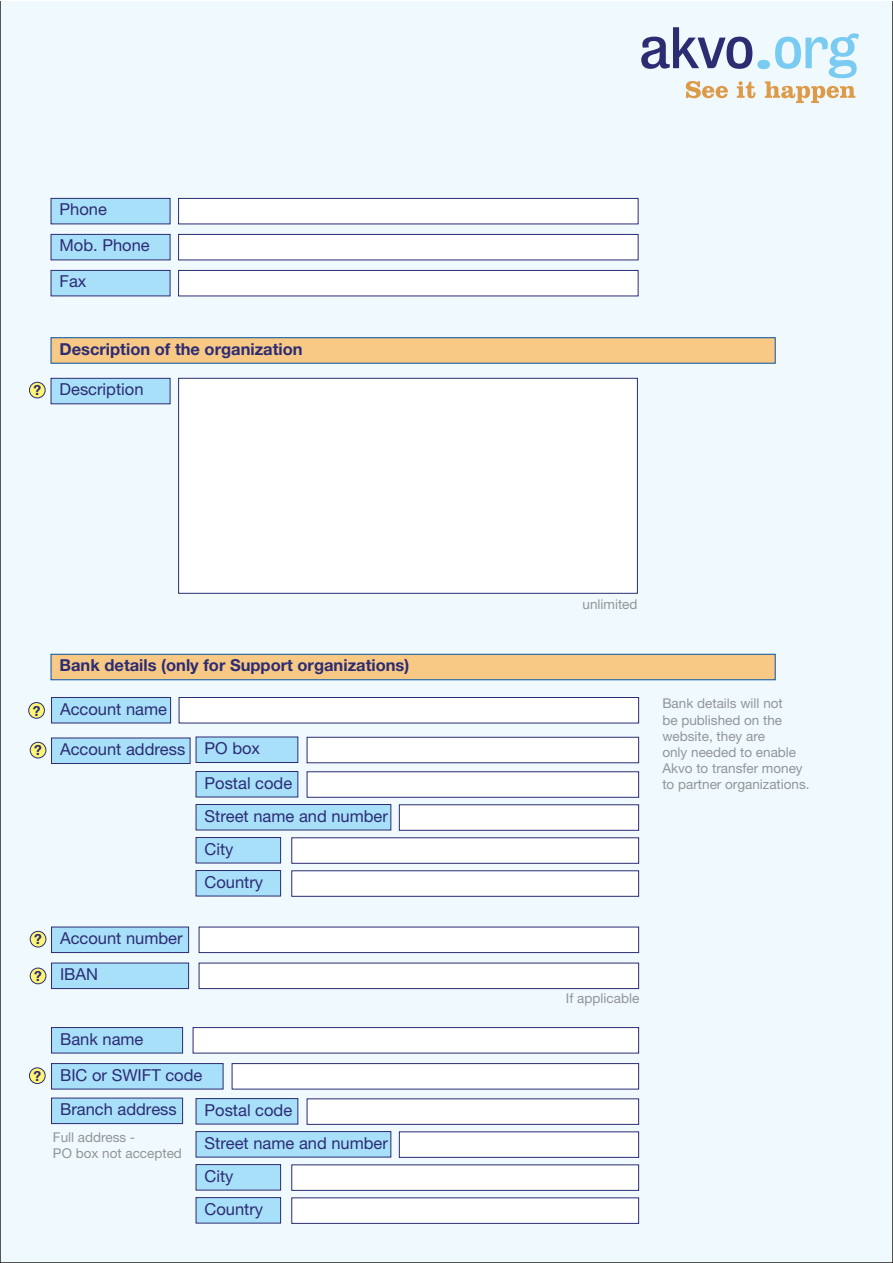
<style>
.page{position:relative;width:893px;height:1263px;background:#fff}
.page>*{position:absolute;margin:0;border:0;box-sizing:border-box;transform-origin:0 0}
.t1{font:16.5px/36px "Helvetica Neue";color:#2c2c73}
.t2{font:700 16.5px "Helvetica Neue";color:#2c2c73}
.t3{font:700 13.8px "Helvetica Neue";color:#2c2c73}
.t4{font:13.5px/16.2px "Helvetica Neue";color:#939598}
</style>
<div class="page">
<div style="left:0;top:1px;width:892px;height:1262px;background:#f0f9fd"></div>
<div style="left:51px;top:198px;width:119px;height:26px;background:#a8dff9;border:1px solid #2c2c73"></div>
<div style="left:51px;top:337px;width:725px;height:27px;background:#f8c885;border:1px solid #0353a5"></div>
<div style="left:51px;top:654px;width:725px;height:26px;background:#f8c885;border:1px solid #0353a5"></div>
<div style="left:51px;top:378px;width:119px;height:26px;background:#a8dff9;border:1px solid #2c2c73"></div>
<div style="left:178px;top:378px;width:460px;height:216px;background:#fff;border:1px solid #2c2c73"></div>
<div style="left:178px;top:198px;width:460px;height:26px;background:#fff;border:1px solid #2c2c73"></div>
<div style="left:51px;top:234px;width:119px;height:26px;background:#a8dff9;border:1px solid #2c2c73"></div>
<div style="left:178px;top:234px;width:460px;height:26px;background:#fff;border:1px solid #2c2c73"></div>
<div style="left:51px;top:270px;width:119px;height:26px;background:#a8dff9;border:1px solid #2c2c73"></div>
<div style="left:178px;top:270px;width:460px;height:26px;background:#fff;border:1px solid #2c2c73"></div>
<svg style="left:641px;top:27px;width:111px;height:42px"></svg>
<div style="left:757px;top:60px;width:13px;height:9px;background:#7acbf1;border-radius:50%"></div>
<svg style="left:686px;top:81px;width:42px;height:17px"></svg>
<svg style="left:737px;top:81px;width:18px;height:17px"></svg>
<svg style="left:765px;top:33px;width:94px;height:70px"></svg>
<div style="left:29px;top:382px;width:16px;height:16px;background:#fff575;border-radius:50%"></div>
<div style="left:29px;top:382px;width:17px;height:16px;border:1px solid #2c2c73;border-radius:50%"></div>
<div style="left:51px;top:697px;width:120px;height:26px;background:#a8dff9;border:1px solid #2c2c73"></div>
<div style="left:179px;top:697px;width:460px;height:26px;background:#fff;border:1px solid #2c2c73"></div>
<div style="left:51px;top:1027px;width:132px;height:26px;background:#a8dff9;border:1px solid #2c2c73"></div>
<div style="left:193px;top:1027px;width:446px;height:26px;background:#fff;border:1px solid #2c2c73"></div>
<div style="left:51px;top:1063px;width:172px;height:26px;background:#a8dff9;border:1px solid #2c2c73"></div>
<div style="left:232px;top:1063px;width:407px;height:26px;background:#fff;border:1px solid #2c2c73"></div>
<div style="left:51px;top:963px;width:138px;height:26px;background:#a8dff9;border:1px solid #2c2c73"></div>
<div style="left:199px;top:963px;width:440px;height:26px;background:#fff;border:1px solid #2c2c73"></div>
<div style="left:51px;top:927px;width:138px;height:26px;background:#a8dff9;border:1px solid #2c2c73"></div>
<div style="left:199px;top:927px;width:440px;height:26px;background:#fff;border:1px solid #2c2c73"></div>
<div style="left:51px;top:1098px;width:132px;height:26px;background:#a8dff9;border:1px solid #2c2c73"></div>
<div style="left:51px;top:738px;width:139px;height:26px;background:#a8dff9;border:1px solid #2c2c73"></div>
<div style="left:196px;top:1131px;width:195px;height:26px;background:#a8dff9;border:1px solid #2c2c73"></div>
<div style="left:399px;top:1131px;width:240px;height:27px;background:#fff;border:1px solid #2c2c73"></div>
<div style="left:196px;top:1098px;width:102px;height:26px;background:#a8dff9;border:1px solid #2c2c73"></div>
<div style="left:307px;top:1098px;width:332px;height:27px;background:#fff;border:1px solid #2c2c73"></div>
<div style="left:196px;top:1164px;width:85px;height:26px;background:#a8dff9;border:1px solid #2c2c73"></div>
<div style="left:291px;top:1164px;width:348px;height:27px;background:#fff;border:1px solid #2c2c73"></div>
<div style="left:196px;top:1197px;width:85px;height:26px;background:#a8dff9;border:1px solid #2c2c73"></div>
<div style="left:291px;top:1197px;width:348px;height:27px;background:#fff;border:1px solid #2c2c73"></div>
<div style="left:196px;top:804px;width:195px;height:26px;background:#a8dff9;border:1px solid #2c2c73"></div>
<div style="left:399px;top:804px;width:240px;height:27px;background:#fff;border:1px solid #2c2c73"></div>
<div style="left:196px;top:771px;width:102px;height:26px;background:#a8dff9;border:1px solid #2c2c73"></div>
<div style="left:307px;top:771px;width:332px;height:27px;background:#fff;border:1px solid #2c2c73"></div>
<div style="left:196px;top:737px;width:102px;height:26px;background:#a8dff9;border:1px solid #2c2c73"></div>
<div style="left:307px;top:737px;width:332px;height:26px;background:#fff;border:1px solid #2c2c73"></div>
<div style="left:196px;top:837px;width:85px;height:26px;background:#a8dff9;border:1px solid #2c2c73"></div>
<div style="left:291px;top:837px;width:348px;height:27px;background:#fff;border:1px solid #2c2c73"></div>
<div style="left:196px;top:870px;width:85px;height:26px;background:#a8dff9;border:1px solid #2c2c73"></div>
<div style="left:291px;top:870px;width:348px;height:27px;background:#fff;border:1px solid #2c2c73"></div>
<div style="left:29px;top:702px;width:15px;height:16px;background:#fff575;border-radius:50%"></div>
<div style="left:28px;top:702px;width:17px;height:17px;border:1px solid #2c2c73;border-radius:50%"></div>
<div style="left:30px;top:742px;width:16px;height:16px;background:#fff575;border-radius:50%"></div>
<div style="left:30px;top:742px;width:16px;height:16px;border:1px solid #2c2c73;border-radius:50%"></div>
<div style="left:30px;top:968px;width:16px;height:16px;background:#fff575;border-radius:50%"></div>
<div style="left:30px;top:968px;width:16px;height:16px;border:1px solid #2c2c73;border-radius:50%"></div>
<div style="left:30px;top:931px;width:16px;height:16px;background:#fff575;border-radius:50%"></div>
<div style="left:30px;top:931px;width:16px;height:16px;border:1px solid #2c2c73;border-radius:50%"></div>
<div style="left:29px;top:1068px;width:16px;height:15px;background:#fff575;border-radius:50%"></div>
<div style="left:29px;top:1067px;width:17px;height:17px;border:1px solid #2c2c73;border-radius:50%"></div>
<p class="t1" style="left:60px;top:191px;width:92px">Phone<br>Mob. Phone<br>Fax</p>
<p class="t2" style="left:60px;top:339px;width:245px">Description of the organization</p>
<p class="t3" style="left:33px;top:382px;width:9px">?</p>
<p class="t1" style="left:60px;top:371px;width:86px">Description</p>
<p class="t4" style="left:582px;top:596px;width:57px">unlimited</p>
<p class="t2" style="left:60px;top:655px;width:351px">Bank details (only for Support organizations)</p>
<p class="t3" style="left:33px;top:702px;width:9px">?</p>
<p class="t3" style="left:34px;top:742px;width:9px">?</p>
<p class="t1" style="left:60px;top:690px;width:108px">Account name</p>
<p class="t1" style="left:60px;top:731px;width:127px">Account address</p>
<p class="t1" style="left:205px;top:730px;width:57px">PO box</p>
<p class="t1" style="left:205px;top:764px;width:89px">Postal code</p>
<p class="t4" style="left:662px;top:695px;width:149px">Bank details will not<br>be published on the website, they are<br>only needed to enable<br>Akvo to transfer money to partner organizations.</p>
<p class="t1" style="left:205px;top:797px;width:185px">Street name and number</p>
<p class="t1" style="left:205px;top:832px;width:60px;line-height:33px">City<br>Country</p>
<p class="t3" style="left:34px;top:931px;width:9px">?</p>
<p class="t1" style="left:60px;top:920px;width:124px">Account number</p>
<p class="t3" style="left:34px;top:967px;width:9px">?</p>
<p class="t1" style="left:60px;top:956px;width:40px">IBAN</p>
<p class="t4" style="left:566px;top:990px;width:75px">If applicable</p>
<p class="t3" style="left:33px;top:1067px;width:9px">?</p>
<p class="t1" style="left:60px;top:1020px;width:144px">Bank name<br>BIC or SWIFT code</p>
<p class="t1" style="left:60px;top:1091px;width:118px">Branch address</p>
<p class="t1" style="left:205px;top:1091px;width:89px">Postal code</p>
<p class="t4" style="left:53px;top:1128px;width:131px">Full address -<br>PO box not accepted</p>
<p class="t1" style="left:205px;top:1124px;width:185px">Street name and number</p>
<p class="t1" style="left:205px;top:1159px;width:60px;line-height:33px">City<br>Country</p>
</div>
